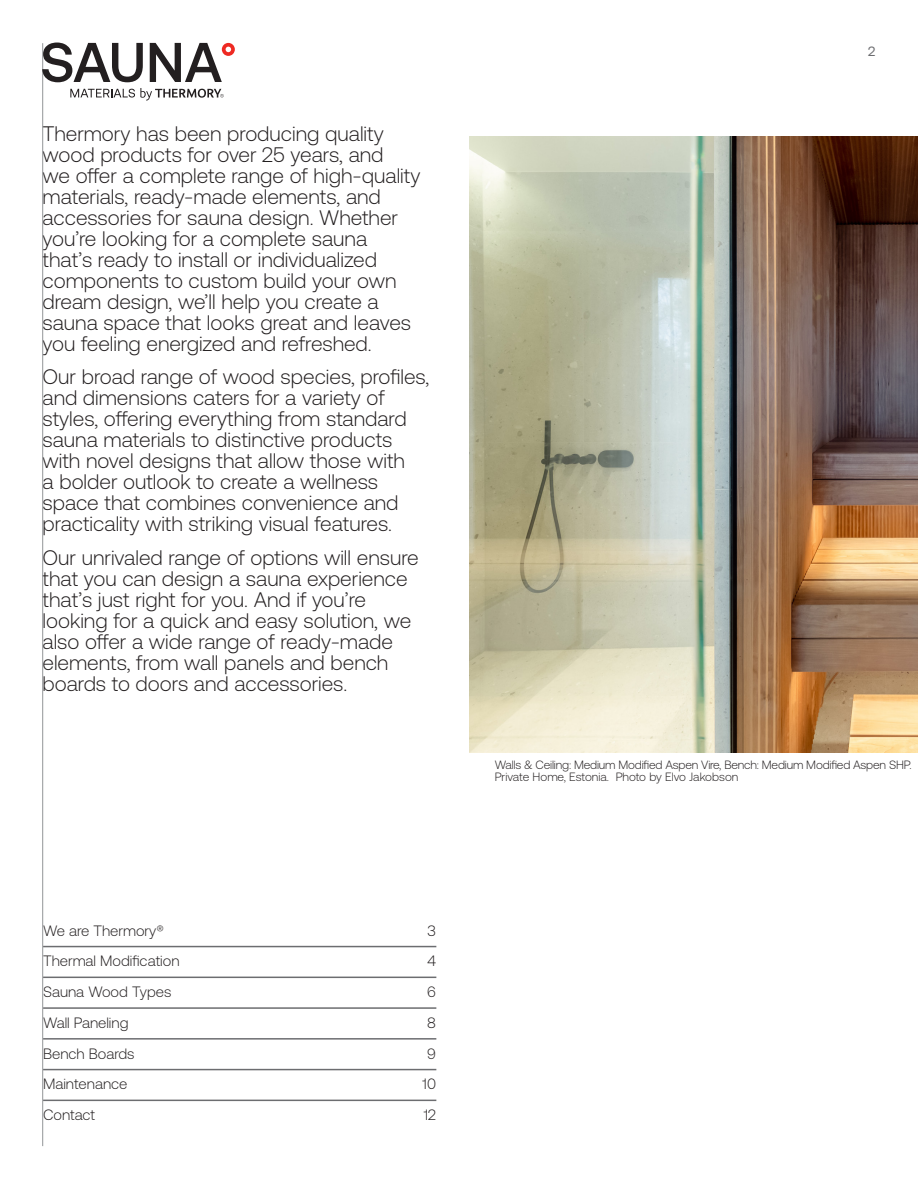
<style>
.page{position:relative;width:918px;height:1188px;background:#fff}
.page>*{position:absolute;margin:0;border:0;box-sizing:border-box;transform-origin:0 0}
.Lead_14_14{font:300 21px/21px "Aeonik";color:#231f20}
.Sisukord_joonega{font:300 15px "Aeonik";color:#231f20}
.Sisukord{font:300 15px "Aeonik";color:#231f20}
.Body_10_12{font:13.5px "Aeonik";color:#6c6d70}
.pildiallkiri{font:300 12px/12px "Aeonik";letter-spacing:-.015em;color:#231f20}
</style>
<div class="page">
<img style="left:470px;top:137px;width:448px;height:615px">
<hr style="left:43px;top:946px;width:393px;height:1px;background:#6c6d70">
<hr style="left:43px;top:977px;width:393px;height:1px;background:#6c6d70">
<hr style="left:43px;top:1007px;width:393px;height:2px;background:#6c6d70">
<hr style="left:43px;top:1038px;width:393px;height:2px;background:#6c6d70">
<hr style="left:43px;top:1069px;width:393px;height:1px;background:#6c6d70">
<hr style="left:43px;top:1100px;width:393px;height:1px;background:#6c6d70">
<hr style="left:42px;top:43px;width:1px;height:1103px;background:#939598">
<svg style="left:42px;top:43px;width:101px;height:39px"></svg>
<svg style="left:150px;top:43px;width:85px;height:39px"></svg>
<svg style="left:70px;top:88px;width:154px;height:13px"></svg>
<p class="Lead_14_14" style="left:43px;top:123px;width:379px">Thermory has been producing quality wood products for over 25 years, and<br>we offer a complete range of high-quality materials, ready-made elements, and accessories for sauna design. Whether you’re looking for a complete sauna that’s ready to install or individualized components to custom build your own dream design, we’ll help you create a sauna space that looks great and leaves you feeling energized and refreshed.</p>
<p class="Lead_14_14" style="left:43px;top:367px;width:388px">Our broad range of wood species, profiles, and dimensions caters for a variety of styles, offering everything from standard sauna materials to distinctive products with novel designs that allow those with<br>a bolder outlook to create a wellness space that combines convenience and practicality with striking visual features.</p>
<p class="Lead_14_14" style="left:43px;top:547px;width:378px">Our unrivaled range of options will ensure that you can design a sauna experience that’s just right for you. And if you’re looking for a quick and easy solution, we also offer a wide range of ready-made elements, from wall panels and bench boards to doors and accessories.</p>
<p class="Sisukord" style="left:43px;top:922px;width:122px">We are Thermory®</p>
<p class="Sisukord" style="left:428px;top:922px;width:10px">3</p>
<p class="Sisukord_joonega" style="left:43px;top:953px;width:138px">Thermal Modification</p>
<p class="Sisukord_joonega" style="left:428px;top:953px;width:10px">4</p>
<p class="Sisukord_joonega" style="left:43px;top:984px;width:130px">Sauna Wood Types</p>
<p class="Sisukord_joonega" style="left:427px;top:984px;width:10px">6</p>
<p class="Sisukord_joonega" style="left:43px;top:1015px;width:87px">Wall Paneling</p>
<p class="Sisukord_joonega" style="left:427px;top:1015px;width:10px">8</p>
<p class="Sisukord_joonega" style="left:43px;top:1045px;width:93px">Bench Boards</p>
<p class="Sisukord_joonega" style="left:427px;top:1045px;width:10px">9</p>
<p class="Sisukord_joonega" style="left:43px;top:1076px;width:86px">Maintenance</p>
<p class="Sisukord_joonega" style="left:423px;top:1076px;width:15px">10</p>
<p class="Sisukord_joonega" style="left:43px;top:1107px;width:54px">Contact</p>
<p class="Sisukord_joonega" style="left:424px;top:1107px;width:14px">12</p>
<p class="Body_10_12" style="left:868px;top:43px;width:9px">2</p>
<p class="pildiallkiri" style="left:495px;top:759px;width:419px">Walls &amp; Ceiling: Medium Modified Aspen Vire, Bench: Medium Modified Aspen SHP.<br>Private Home, Estonia. Photo by Elvo Jakobson</p>
</div>
